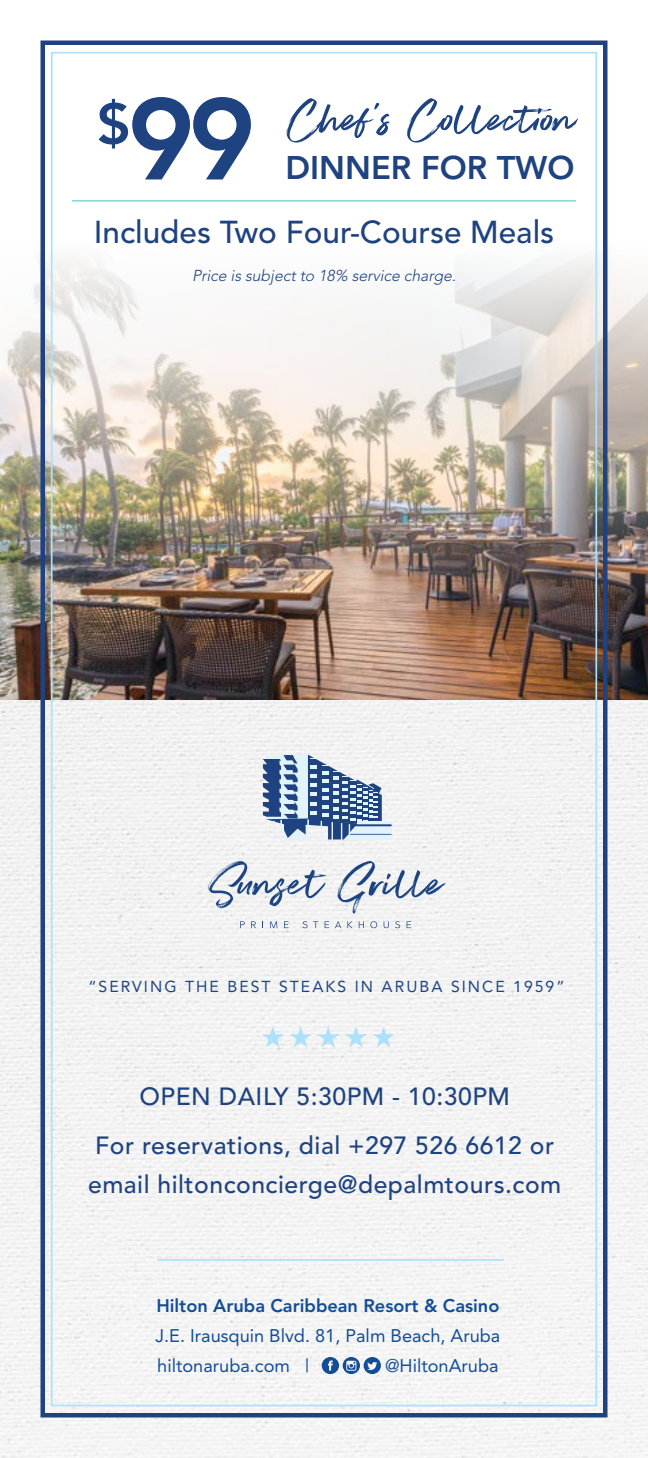
<style>
.page{position:relative;width:648px;height:1458px;background:#fff}
.page>*{position:absolute;margin:0;border:0;box-sizing:border-box;transform-origin:0 0}
.t1{font:54px "Super Fly Two";color:#1e4380}
.t2{font:800 32.62px "Avenir";color:#1e4380}
.t3{font:500 31.5px "Avenir";color:#1e4380}
.t4{font:29.25px "Zapf Dingbats ITC";color:#abe1fa}
.t5{font:500 24.75px/49.5px "Avenir";letter-spacing:.02em;color:#1e4380;text-align:center}
.t6{font:18.22px/30.4px "Avenir";color:#134d97}
.t7{font:800 18.22px "Avenir";color:#134d97}
.t8{font:15.75px "Avenir";letter-spacing:.13em;color:#1e4380}
.t9{font:italic 300 15.75px "Avenir";color:#1e4380}
.s1{font-family:"Avenir";font-weight:800;font-size:57.15px}
.s2{font-family:"Avenir";font-weight:800;font-size:114.52px}
</style>
<div class="page">
<div style="left:0;top:699px;width:648px;height:759px;background:#f3f3f3"></div>
<img style="left:0;top:241px;width:648px;height:458px">
<hr style="left:72px;top:200px;width:504px;height:1px;background:#58c5c7">
<div style="left:40px;top:40px;width:568px;height:1378px;border:4px solid #1e4380"></div>
<svg style="left:322px;top:1357px;width:59px;height:17px"></svg>
<hr style="left:357px;top:822px;width:36px;height:2px;background:#e1f4fd">
<svg style="left:263px;top:754px;width:129px;height:85px"></svg>
<svg style="left:240px;top:921px;width:5px;height:7px"></svg>
<svg style="left:251px;top:921px;width:5px;height:7px"></svg>
<svg style="left:270px;top:921px;width:7px;height:7px"></svg>
<svg style="left:284px;top:921px;width:5px;height:7px"></svg>
<svg style="left:302px;top:921px;width:16px;height:7px"></svg>
<svg style="left:325px;top:921px;width:4px;height:7px"></svg>
<svg style="left:335px;top:921px;width:6px;height:7px"></svg>
<svg style="left:347px;top:921px;width:5px;height:7px"></svg>
<svg style="left:359px;top:921px;width:5px;height:7px"></svg>
<svg style="left:370px;top:921px;width:7px;height:7px"></svg>
<svg style="left:384px;top:921px;width:5px;height:7px"></svg>
<svg style="left:395px;top:921px;width:5px;height:7px"></svg>
<svg style="left:407px;top:921px;width:4px;height:7px"></svg>
<svg style="left:208px;top:861px;width:119px;height:48px"></svg>
<svg style="left:337px;top:861px;width:109px;height:54px"></svg>
<hr style="left:157px;top:1259px;width:347px;height:2px;background:#abe1fa">
<h1 class="t1" style="left:97px;top:87px;width:482px"><span class="s1">$</span><span class="s2">99</span> Chef’s Collection</h1>
<p class="t3" style="left:94px;top:213px;width:462px">Includes Two Four-Course Meals</p>
<p class="t9" style="left:192px;top:266px;width:269px">Price is subjectto 18% service charge.</p>
<h2 class="t2" style="left:286px;top:149px;width:291px">DINNER FOR TWO</h2>
<p class="t8" style="left:88px;top:978px;width:478px">“SERVING THE BEST STEAKS IN ARUBA SINCE 1959”</p>
<p class="t4" style="left:261px;top:1023px;width:136px">★★★★★</p>
<p class="t5" style="left:95px;top:1072px;width:460px">OPEN DAILY 5:30PM - 10:30PM<br>For reservations, dial +297 526 6612 or</p>
<p class="t5" style="left:88px;top:1160px;width:475px">email hiltonconcierge@depalmtours.com</p>
<p class="t7" style="left:156px;top:1295px;width:345px">Hilton Aruba Caribbean Resort &amp; Casino</p>
<p class="t6" style="left:155px;top:1321px;width:346px">J.E. Irausquin Blvd. 81, Palm Beach, Aruba hiltonaruba.com |</p>
<p class="t6" style="left:385px;top:1351px;width:115px">@HiltonAruba</p>
</div>
